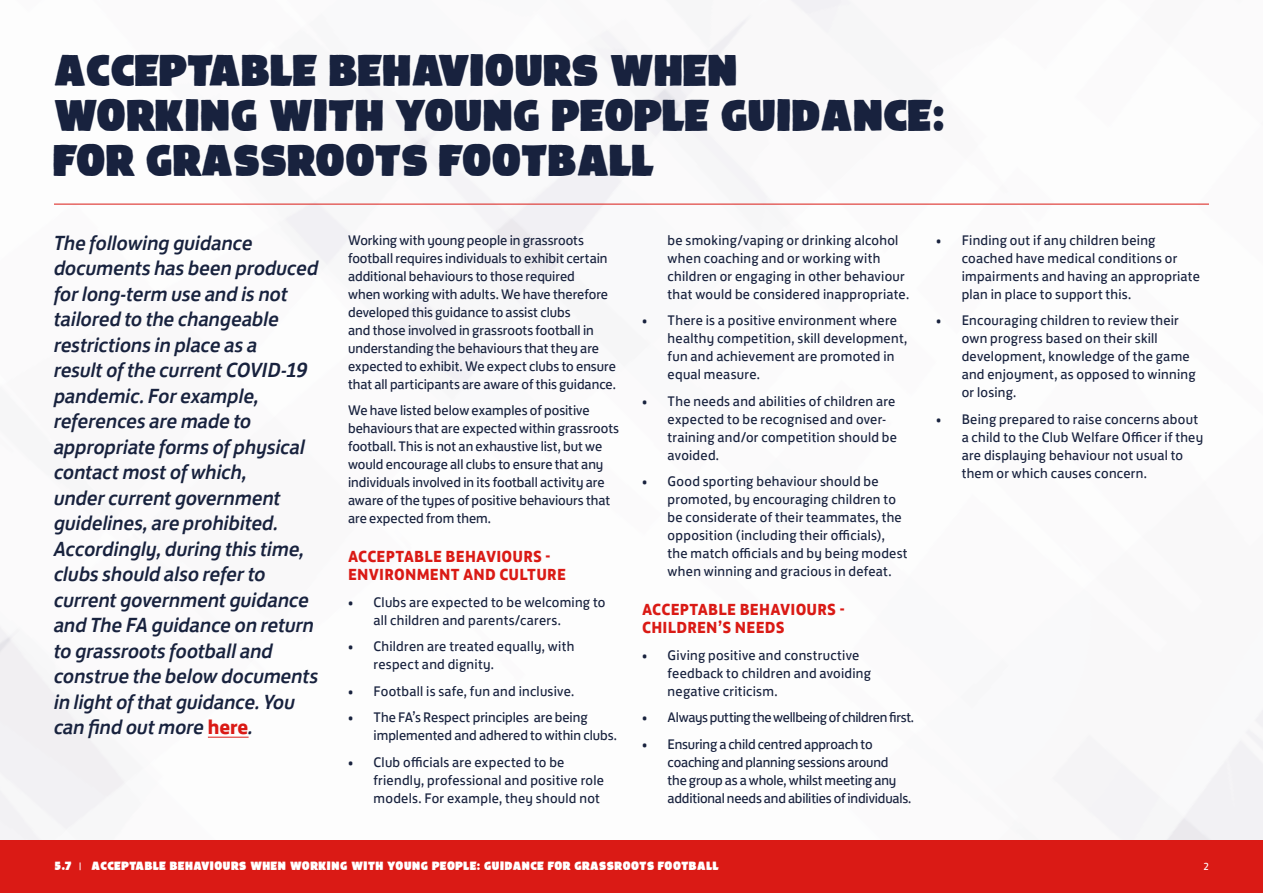
<style>
.page{position:relative;width:1263px;height:893px;background:#fff}
.page>*{position:absolute;margin:0;border:0;box-sizing:border-box;transform-origin:0 0}
.t1{font:39px/45px "FA Brush";letter-spacing:-.01em;color:#18223e}
.t2{font:italic 500 21px/25.5px "FS Jack";letter-spacing:-.01em;color:#18223e}
.t3{font:700 16.5px/18px "FS Jack";letter-spacing:.015em;color:#da1a15}
.t4{font:14.25px/18px "FS Jack";letter-spacing:.015em;color:#18223e}
.t5{font:14.25px/18px "FS Jack";letter-spacing:-.015em;color:#18223e}
.t6{font:14.25px "FS Jack";letter-spacing:-.025em;color:#18223e}
.t7{font:10.5px "FA Brush";letter-spacing:.03em;color:#fff}
.t8{font:10.5px "FS Jack";color:#fff}
.s1{font-weight:700;font-style:normal;color:#da1a15}
.s2{font-family:"FS Jack"}
</style>
<div class="page">
<hr style="left:54px;top:204px;width:1155px;height:1px;background:#da1a15">
<hr style="left:208px;top:737px;width:41px;height:1px;background:#da1a15">
<div style="left:0;top:840px;width:1263px;height:53px;background:#da1a15"></div>
<h1 class="t1" style="left:54px;top:51px;width:892px">ACCEPTABLE BEHAVIOURS WHEN<br>WORKING WITH YOUNG PEOPLE GUIDANCE:<br>FOR GRASSROOTS FOOTBALL</h1>
<p class="t2" style="left:54px;top:228px;width:266px">The following guidance documents has been produced for long-term use and is not tailored to the changeable restrictions in place as a<br>result of the current COVID-19 pandemic. For example, references are made to appropriate forms of physical contact most of which,<br>under current government guidelines, are prohibited.<br>Accordingly, during this time, clubs should also refer to current government guidance and The FA guidance on return to grassroots football and construe the below documents in light of that guidance. You can find out more <span class="s1">here</span>.</p>
<p class="t4" style="left:348px;top:230px;width:269px">Working with young people in grassroots football requires individuals to exhibit certain additional behaviours to those required<br>when working with adults. We have therefore developed this guidance to assist clubs<br>and those involved in grassroots football in understanding the behaviours that they are expected to exhibit. We expect clubs to ensure that all participants are aware of this guidance.</p>
<p class="t4" style="left:348px;top:400px;width:272px">We have listed below examples of positive behaviours that are expected within grassroots football. This is not an exhaustive list, but we would encourage all clubs to ensure that any individuals involved in its football activity are aware of the types of positive behaviours that are expected from them.</p>
<p class="t3" style="left:348px;top:546px;width:219px">ACCEPTABLE BEHAVIOURS -<br>ENVIRONMENT AND CULTURE</p>
<p class="t4" style="left:374px;top:592px;width:233px;text-indent:-26px">• Clubs are expected to be welcoming to all children and parents/carers.</p>
<p class="t4" style="left:374px;top:636px;width:202px;text-indent:-26px">• Children are treated equally, with respect and dignity.</p>
<p class="t4" style="left:348px;top:681px;width:228px">• Football is safe, fun and inclusive.</p>
<p class="t4" style="left:374px;top:707px;width:245px;text-indent:-26px">• The FA’s Respect principles are being implemented and adhered to within clubs.</p>
<p class="t4" style="left:374px;top:752px;width:232px;text-indent:-26px">• Club officials are expected to be friendly, professional and positive role models. For example, they should not</p>
<p class="t4" style="left:668px;top:230px;width:243px">be smoking/vaping or drinking alcohol when coaching and or working with children or engaging in other behaviour that would be considered inappropriate.</p>
<p class="t4" style="left:668px;top:310px;width:241px;text-indent:-26px">• There is a positive environment where healthy competition, skill development, fun and achievement are promoted in equal measure.</p>
<p class="t4" style="left:668px;top:391px;width:231px;text-indent:-26px">• The needs and abilities of children are expected to be recognised and over&shy;training and/or competition should be avoided.</p>
<p class="t4" style="left:668px;top:471px;width:242px;text-indent:-26px">• Good sporting behaviour should be promoted, by encouraging children to be considerate of their teammates, the opposition (including their officials), the match officials and by being modest when winning and gracious in defeat.</p>
<p class="t3" style="left:642px;top:599px;width:204px">ACCEPTABLE BEHAVIOURS -<br>CHILDREN’S NEEDS</p>
<p class="t4" style="left:668px;top:645px;width:205px;text-indent:-26px">• Giving positive and constructive feedback to children and avoiding negative criticism.</p>
<p class="t6" style="left:642px;top:706px;width:273px">• Always putting the wellbeing of children first.</p>
<p class="t5" style="left:668px;top:734px;width:245px;text-indent:-26px">• Ensuring a child centred approach to coaching and planning sessions around the group as a whole, whilst meeting any additional needs and abilities of individuals.</p>
<p class="t4" style="left:962px;top:230px;width:240px;text-indent:-26px">• Finding out if any children being coached have medical conditions or impairments and having an appropriate plan in place to support this.</p>
<p class="t4" style="left:962px;top:310px;width:235px;text-indent:-26px">• Encouraging children to review their own progress based on their skill development, knowledge of the game and enjoyment, as opposed to winning or losing.</p>
<p class="t4" style="left:962px;top:409px;width:243px;text-indent:-26px">• Being prepared to raise concerns about a child to the Club Welfare Officer if they are displaying behaviour not usual to them or which causes concern.</p>
<p class="t7" style="left:54px;top:862px;width:666px">5.7 <span class="s2">|</span> ACCEPTABLE BEHAVIOURS WHEN WORKING WITH YOUNG PEOPLE: GUIDANCE FOR GRASSROOTS FOOTBALL</p>
<p class="t8" style="left:1203px;top:858px;width:7px">2</p>
</div>
